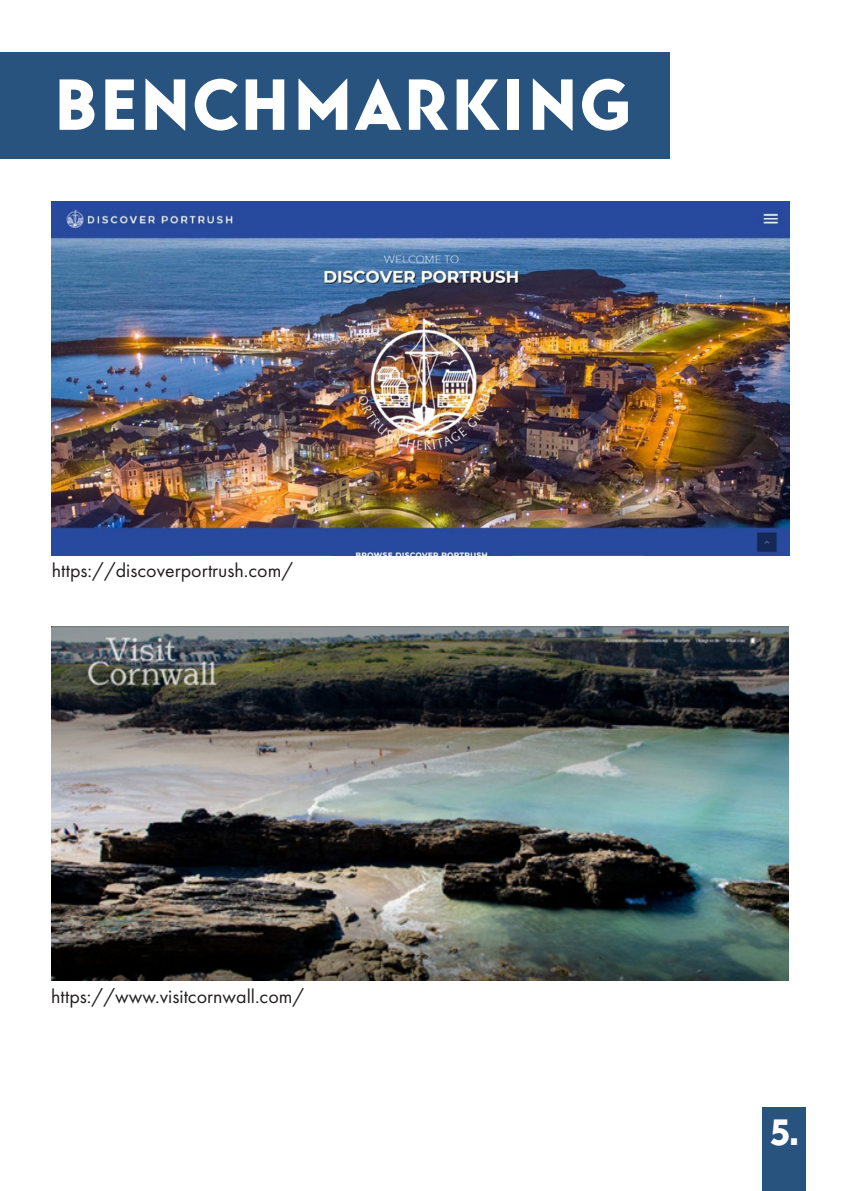
<style>
.page{position:relative;width:842px;height:1191px;background:#fff}
.page>*{position:absolute;margin:0;border:0;box-sizing:border-box;transform-origin:0 0}
.t1{font:71px "Baro";color:#fff}
.t2{font:36px "Baro";color:#fff}
.t3{font:20px "Futura PT";color:#231f20}
</style>
<div class="page">
<img style="left:52px;top:201px;width:737px;height:354px">
<img style="left:51px;top:626px;width:738px;height:354px">
<div style="left:0;top:52px;width:669px;height:107px;background:#28537f"></div>
<div style="left:762px;top:1107px;width:44px;height:84px;background:#28537f"></div>
<p class="t1" style="left:52px;top:63px;width:580px">BENCHMARKING</p>
<p class="t3" style="left:52px;top:559px;width:243px">https://discoverportrush.com/</p>
<p class="t3" style="left:51px;top:984px;width:255px">https://www.visitcornwall.com/</p>
<p class="t2" style="left:770px;top:1110px;width:30px">5.</p>
</div>
